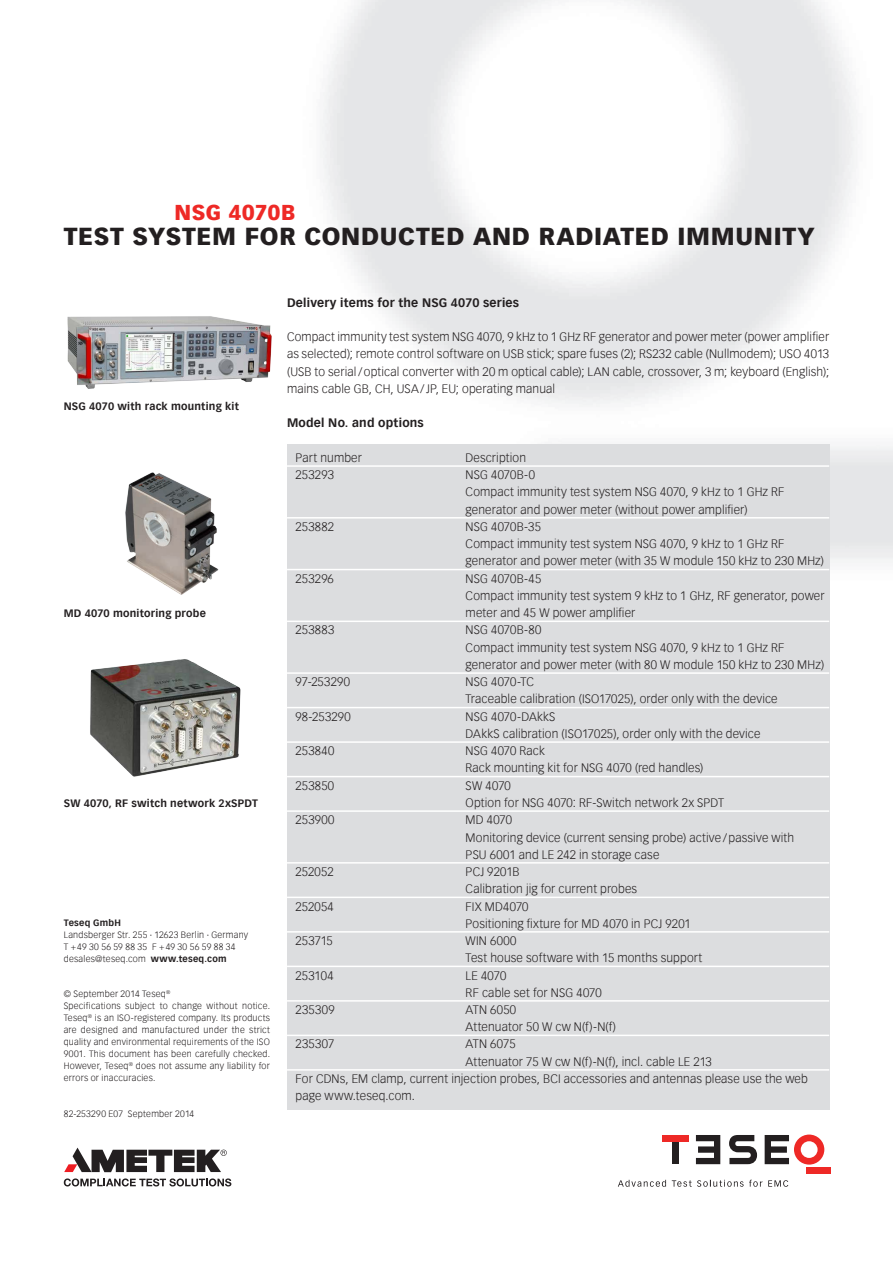
<style>
.page{position:relative;width:893px;height:1263px;background:#fff}
.page>*{position:absolute;margin:0;border:0;box-sizing:border-box;transform-origin:0 0}
.t1{font:900 24px "Vectora Com";letter-spacing:.03em;color:#231f20}
.t2{font:900 21px "Vectora Com";letter-spacing:.025em;color:#ee2926}
.t3{font:300 12px/17.2px "Vectora Com";letter-spacing:.01em;color:#231f20}
.t4{font:700 12px "Vectora Com";letter-spacing:.015em;color:#231f20}
.t5{font:700 10.5px "Vectora Com";letter-spacing:.02em;color:#231f20}
.t6{font:300 9px/12px "Vectora Com";letter-spacing:.025em;color:#231f20}
.t7{font:700 9px "Vectora Com";letter-spacing:.03em;color:#231f20}
.s1{font-weight:700}
</style>
<div class="page">
<div style="left:806px;top:1167px;width:24px;height:6px;background:#ee2926"></div>
<svg style="left:765px;top:1134px;width:59px;height:30px"></svg>
<svg style="left:696px;top:1135px;width:24px;height:29px"></svg>
<div style="left:672px;top:1141px;width:7px;height:23px;background:#231f20"></div>
<div style="left:662px;top:1135px;width:27px;height:6px;background:#ee2926"></div>
<svg style="left:618px;top:1180px;width:48px;height:7px"></svg>
<svg style="left:672px;top:1180px;width:90px;height:7px"></svg>
<svg style="left:768px;top:1180px;width:20px;height:7px"></svg>
<svg style="left:729px;top:1135px;width:28px;height:29px"></svg>
<svg style="left:64px;top:1178px;width:167px;height:8px"></svg>
<svg style="left:64px;top:1147px;width:163px;height:25px"></svg>
<img style="left:67px;top:316px;width:205px;height:73px">
<img style="left:125px;top:472px;width:94px;height:123px">
<img style="left:90px;top:659px;width:151px;height:118px">
<div style="left:287px;top:445px;width:542px;height:665px;background:#dcdddf"></div>
<hr style="left:287px;top:465px;width:542px;height:2px;background:#fff">
<hr style="left:287px;top:517px;width:542px;height:1px;background:#fff">
<hr style="left:287px;top:569px;width:542px;height:1px;background:#fff">
<hr style="left:287px;top:620px;width:542px;height:2px;background:#fff">
<hr style="left:287px;top:672px;width:542px;height:2px;background:#fff">
<hr style="left:287px;top:707px;width:542px;height:1px;background:#fff">
<hr style="left:287px;top:741px;width:542px;height:2px;background:#fff">
<hr style="left:287px;top:776px;width:542px;height:1px;background:#fff">
<hr style="left:287px;top:810px;width:542px;height:2px;background:#fff">
<hr style="left:287px;top:862px;width:542px;height:1px;background:#fff">
<hr style="left:287px;top:896px;width:542px;height:2px;background:#fff">
<hr style="left:287px;top:931px;width:542px;height:1px;background:#fff">
<hr style="left:287px;top:965px;width:542px;height:2px;background:#fff">
<hr style="left:287px;top:1000px;width:542px;height:1px;background:#fff">
<hr style="left:287px;top:1035px;width:542px;height:1px;background:#fff">
<hr style="left:287px;top:1069px;width:542px;height:2px;background:#fff">
<h2 class="t2" style="left:174px;top:200px;width:123px">NSG 4070B</h2>
<h1 class="t1" style="left:64px;top:221px;width:753px">TEST SYSTEM FOR CONDUCTED AND RADIATED IMMUNITY</h1>
<p class="t4" style="left:287px;top:295px;width:234px">Delivery items for the NSG 4070 series</p>
<p class="t5" style="left:64px;top:400px;width:177px">NSG 4070 with rack mounting kit</p>
<p class="t5" style="left:64px;top:607px;width:144px">MD 4070 monitoring probe</p>
<p class="t5" style="left:64px;top:797px;width:196px">SW 4070, RF switch network 2xSPDT</p>
<p class="t7" style="left:64px;top:917px;width:59px">Teseq GmbH</p>
<p class="t6" style="left:64px;top:929px;width:186px">Landsberger Str. 255 · 12623 Berlin · Germany<br>T +49 30 56 59 88 35 F +49 30 56 59 88 34 desales@teseq.com <span class="s1">www.teseq.com</span></p>
<p class="t6" style="left:64px;top:987px;width:208px">© September 2014 Teseq<sup>®<br></sup>Specifications subject to change without notice.<br>Teseq<sup>®</sup> is an ISO-registered company. Its products are designed and manufactured under the strict quality and environmental requirements of the ISO 9001. This document has been carefully checked.<br>However, Teseq<sup>®</sup> does not assume any liability for errors or inaccuracies.</p>
<p class="t6" style="left:64px;top:1108px;width:132px">82-253290 E07 September 2014</p>
<p class="t3" style="left:287px;top:328px;width:544px;text-align:justify">Compact immunity test system NSG 4070, 9 kHz to 1 GHz RF generator and power meter (power amplifier as selected); remote control software on USB stick; spare fuses (2); RS232 cable (Nullmodem); USO 4013 (USB to serial/optical converter with 20 m optical cable); LAN cable, crossover, 3 m; keyboard (English); mains cable GB, CH, USA/JP, EU; operating manual</p>
<p class="t4" style="left:287px;top:416px;width:138px">Model No. and options</p>
<p class="t3" style="left:296px;top:449px;width:68px">Part number</p>
<p class="t3" style="left:466px;top:449px;width:62px">Description</p>
<p class="t3" style="left:296px;top:466px;width:40px">253293</p>
<p class="t3" style="left:466px;top:466px;width:320px">NSG 4070B-0<br>Compact immunity test system NSG 4070, 9 kHz to 1 GHz RF generator and power meter (without power amplifier)</p>
<p class="t3" style="left:296px;top:518px;width:40px">253882</p>
<p class="t3" style="left:466px;top:518px;width:360px">NSG 4070B-35<br>Compact immunity test system NSG 4070, 9 kHz to 1 GHz RF generator and power meter (with 35 W module 150 kHz to 230 MHz)</p>
<p class="t3" style="left:296px;top:570px;width:40px">253296</p>
<p class="t3" style="left:466px;top:570px;width:361px">NSG 4070B-45<br>Compact immunity test system 9 kHz to 1 GHz, RF generator, power meter and 45 W power amplifier</p>
<p class="t3" style="left:296px;top:621px;width:40px">253883</p>
<p class="t3" style="left:466px;top:621px;width:360px">NSG 4070B-80<br>Compact immunity test system NSG 4070, 9 kHz to 1 GHz RF generator and power meter (with 80 W module 150 kHz to 230 MHz)</p>
<p class="t3" style="left:296px;top:673px;width:56px">97-253290</p>
<p class="t3" style="left:466px;top:673px;width:314px">NSG 4070-TC<br>Traceable calibration (ISO17025), order only with the device</p>
<p class="t3" style="left:296px;top:708px;width:57px">98-253290</p>
<p class="t3" style="left:466px;top:708px;width:296px">NSG 4070-DAkkS<br>DAkkS calibration (ISO17025), order only with the device</p>
<p class="t3" style="left:296px;top:742px;width:40px">253840</p>
<p class="t3" style="left:466px;top:742px;width:239px">NSG 4070 Rack<br>Rack mounting kit for NSG 4070 (red handles)</p>
<p class="t3" style="left:296px;top:777px;width:40px">253850</p>
<p class="t3" style="left:466px;top:777px;width:260px">SW 4070<br>Option for NSG 4070: RF-Switch network 2x SPDT</p>
<p class="t3" style="left:296px;top:811px;width:40px">253900</p>
<p class="t3" style="left:466px;top:811px;width:330px">MD 4070<br>Monitoring device (current sensing probe) active/passive with<br>PSU 6001 and LE 242 in storage case</p>
<p class="t3" style="left:296px;top:863px;width:40px">252052</p>
<p class="t3" style="left:466px;top:863px;width:173px">PCJ 9201B<br>Calibration jig for current probes</p>
<p class="t3" style="left:296px;top:898px;width:40px">252054</p>
<p class="t3" style="left:466px;top:898px;width:227px">FIX MD4070<br>Positioning fixture for MD 4070 in PCJ 9201</p>
<p class="t3" style="left:296px;top:932px;width:39px">253715</p>
<p class="t3" style="left:466px;top:932px;width:238px">WIN 6000<br>Test house software with 15 months support</p>
<p class="t3" style="left:296px;top:967px;width:40px">253104</p>
<p class="t3" style="left:466px;top:967px;width:138px">LE 4070<br>RF cable set for NSG 4070</p>
<p class="t3" style="left:296px;top:1001px;width:41px">235309</p>
<p class="t3" style="left:466px;top:1001px;width:152px">ATN 6050<br>Attenuator 50 W cw N(f)-N(f)</p>
<p class="t3" style="left:296px;top:1035px;width:40px">235307</p>
<p class="t3" style="left:466px;top:1035px;width:51px">ATN 6075</p>
<p class="t3" style="left:466px;top:1053px;width:248px">Attenuator 75 W cw N(f)-N(f), incl. cable LE 213</p>
<p class="t3" style="left:296px;top:1070px;width:514px">For CDNs, EM clamp, current injection probes, BCI accessories and antennas please use the web</p>
<p class="t3" style="left:296px;top:1087px;width:121px">page www.teseq.com.</p>
</div>
